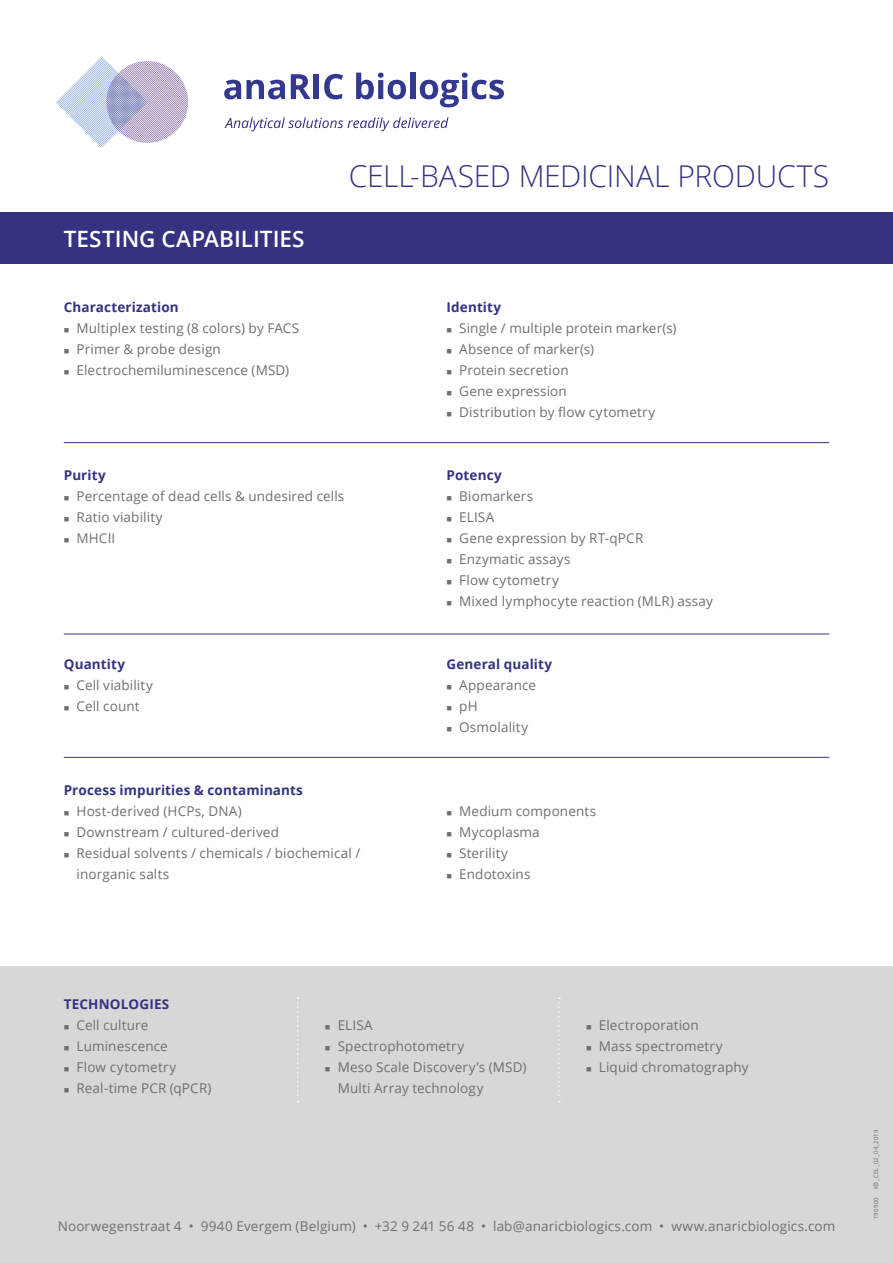
<style>
.page{position:relative;width:893px;height:1263px;background:#fff}
.page>*{position:absolute;margin:0;border:0;box-sizing:border-box;transform-origin:0 0}
.t1{font:300 30px "Open Sans";letter-spacing:-.005em;color:#353282}
.t2{font:600 22.5px "Open Sans";letter-spacing:.005em;color:#fff}
.opsomming1{font:13.5px "Open Sans";letter-spacing:.01em;color:#6f6f6e}
.titel_opsomming{font:700 13.5px "Open Sans";letter-spacing:.01em;color:#353282}
.opsomming1-2{font:6px "Open Sans";letter-spacing:.03em;color:#6f6f6e}
</style>
<div class="page">
<div style="left:0;top:966px;width:893px;height:297px;background:#d7d7d7"></div>
<div style="left:0;top:213px;width:893px;height:51px;background:#353282"></div>
<hr style="left:64px;top:442px;width:765px;height:1px;background:#353282">
<hr style="left:64px;top:757px;width:765px;height:1px;background:#353282">
<hr style="left:64px;top:634px;width:765px;height:1px;background:#353282">
<svg style="left:297px;top:997px;width:2px;height:105px"></svg>
<svg style="left:558px;top:997px;width:2px;height:105px"></svg>
<svg style="left:56px;top:56px;width:132px;height:92px"></svg>
<svg style="left:225px;top:117px;width:223px;height:14px"></svg>
<svg style="left:224px;top:80px;width:61px;height:19px"></svg>
<svg style="left:291px;top:74px;width:20px;height:25px"></svg>
<div style="left:314px;top:74px;width:5px;height:25px;background:#35388f"></div>
<svg style="left:324px;top:74px;width:19px;height:25px"></svg>
<svg style="left:356px;top:73px;width:50px;height:26px"></svg>
<div style="left:410px;top:73px;width:5px;height:26px;background:#35388f"></div>
<svg style="left:420px;top:73px;width:84px;height:34px"></svg>
<p class="t2" style="left:64px;top:223px;width:242px">TESTING CAPABILITIES</p>
<p class="titel_opsomming" style="left:64px;top:298px;width:116px">Characterization</p>
<p class="opsomming1" style="left:64px;top:319px;width:237px">■ Multiplex testing (8 colors) by FACS</p>
<p class="opsomming1" style="left:64px;top:340px;width:159px">■ Primer &amp; probe design</p>
<p class="opsomming1" style="left:64px;top:361px;width:227px">■ Electrochemiluminescence (MSD)</p>
<p class="t1" style="left:349px;top:155px;width:482px">CELL-BASED MEDICINAL PRODUCTS</p>
<p class="titel_opsomming" style="left:446px;top:298px;width:56px">Identity</p>
<p class="opsomming1" style="left:446px;top:319px;width:232px">■ Single / multiple protein marker(s)</p>
<p class="opsomming1" style="left:446px;top:340px;width:149px">■ Absence of marker(s)</p>
<p class="opsomming1" style="left:446px;top:361px;width:124px">■ Protein secretion</p>
<p class="opsomming1" style="left:446px;top:382px;width:122px">■ Gene expression</p>
<p class="opsomming1" style="left:446px;top:403px;width:210px">■ Distribution by flow cytometry</p>
<p class="titel_opsomming" style="left:64px;top:466px;width:44px">Purity</p>
<p class="opsomming1" style="left:64px;top:487px;width:282px">■ Percentage of dead cells &amp; undesired cells</p>
<p class="opsomming1" style="left:64px;top:508px;width:100px">■ Ratio viability</p>
<p class="opsomming1" style="left:64px;top:529px;width:53px">■ MHCII</p>
<p class="titel_opsomming" style="left:64px;top:655px;width:63px">Quantity</p>
<p class="opsomming1" style="left:64px;top:676px;width:91px">■ Cell viability</p>
<p class="opsomming1" style="left:64px;top:697px;width:77px">■ Cell count</p>
<p class="titel_opsomming" style="left:64px;top:781px;width:241px">Process impurities &amp; contaminants</p>
<p class="opsomming1" style="left:64px;top:802px;width:179px">■ Host-derived (HCPs, DNA)</p>
<p class="opsomming1" style="left:64px;top:823px;width:217px">■ Downstream / cultured-derived</p>
<p class="opsomming1" style="left:64px;top:844px;width:298px">■ Residual solvents / chemicals / biochemical /</p>
<p class="opsomming1" style="left:77px;top:865px;width:94px">inorganic salts</p>
<p class="titel_opsomming" style="left:446px;top:466px;width:57px">Potency</p>
<p class="opsomming1" style="left:446px;top:487px;width:88px">■ Biomarkers</p>
<p class="opsomming1" style="left:446px;top:508px;width:49px">■ ELISA</p>
<p class="opsomming1" style="left:446px;top:529px;width:198px">■ Gene expression by RT-qPCR</p>
<p class="opsomming1" style="left:446px;top:550px;width:126px">■ Enzymatic assays</p>
<p class="opsomming1" style="left:446px;top:571px;width:114px">■ Flow cytometry</p>
<p class="opsomming1" style="left:446px;top:592px;width:268px">■ Mixed lymphocyte reaction (MLR) assay</p>
<p class="titel_opsomming" style="left:446px;top:655px;width:107px">General quality</p>
<p class="opsomming1" style="left:446px;top:676px;width:91px">■ Appearance</p>
<p class="opsomming1" style="left:446px;top:697px;width:33px">■ pH</p>
<p class="opsomming1" style="left:446px;top:718px;width:83px">■ Osmolality</p>
<p class="opsomming1" style="left:446px;top:802px;width:151px">■ Medium components</p>
<p class="opsomming1" style="left:446px;top:823px;width:95px">■ Mycoplasma</p>
<p class="opsomming1" style="left:446px;top:844px;width:63px">■ Sterility</p>
<p class="opsomming1" style="left:446px;top:865px;width:85px">■ Endotoxins</p>
<p class="titel_opsomming" style="left:64px;top:994px;width:107px">TECHNOLOGIES</p>
<p class="opsomming1" style="left:64px;top:1015px;width:86px">■ Cell culture</p>
<p class="opsomming1" style="left:64px;top:1036px;width:106px">■ Luminescence</p>
<p class="opsomming1" style="left:64px;top:1057px;width:114px">■ Flow cytometry</p>
<p class="opsomming1" style="left:64px;top:1078px;width:149px">■ Real-time PCR (qPCR)</p>
<p class="opsomming1" style="left:325px;top:1015px;width:49px">■ ELISA</p>
<p class="opsomming1" style="left:325px;top:1036px;width:141px">■ Spectrophotometry</p>
<p class="opsomming1" style="left:325px;top:1057px;width:203px">■ Meso Scale Discovery’s (MSD)</p>
<p class="opsomming1" style="left:338px;top:1078px;width:147px">Multi Array technology</p>
<p class="opsomming1" style="left:586px;top:1015px;width:114px">■ Electroporation</p>
<p class="opsomming1" style="left:586px;top:1036px;width:138px">■ Mass spectrometry</p>
<p class="opsomming1" style="left:586px;top:1057px;width:164px">■ Liquid chromatography</p>
<p class="opsomming1" style="left:58px;top:1217px;width:779px">Noorwegenstraat 4 • 9940 Evergem (Belgium) • +32 9 241 56 48 • lab@anaricbiologics.com • www.anaricbiologics.com</p>
<p class="opsomming1-2" style="left:872px;top:1189px;width:61px;rotate:-90deg">KB_CEL_02_04_2019</p>
<p class="opsomming1-2" style="left:872px;top:1219px;width:23px;rotate:-90deg">190900</p>
</div>
